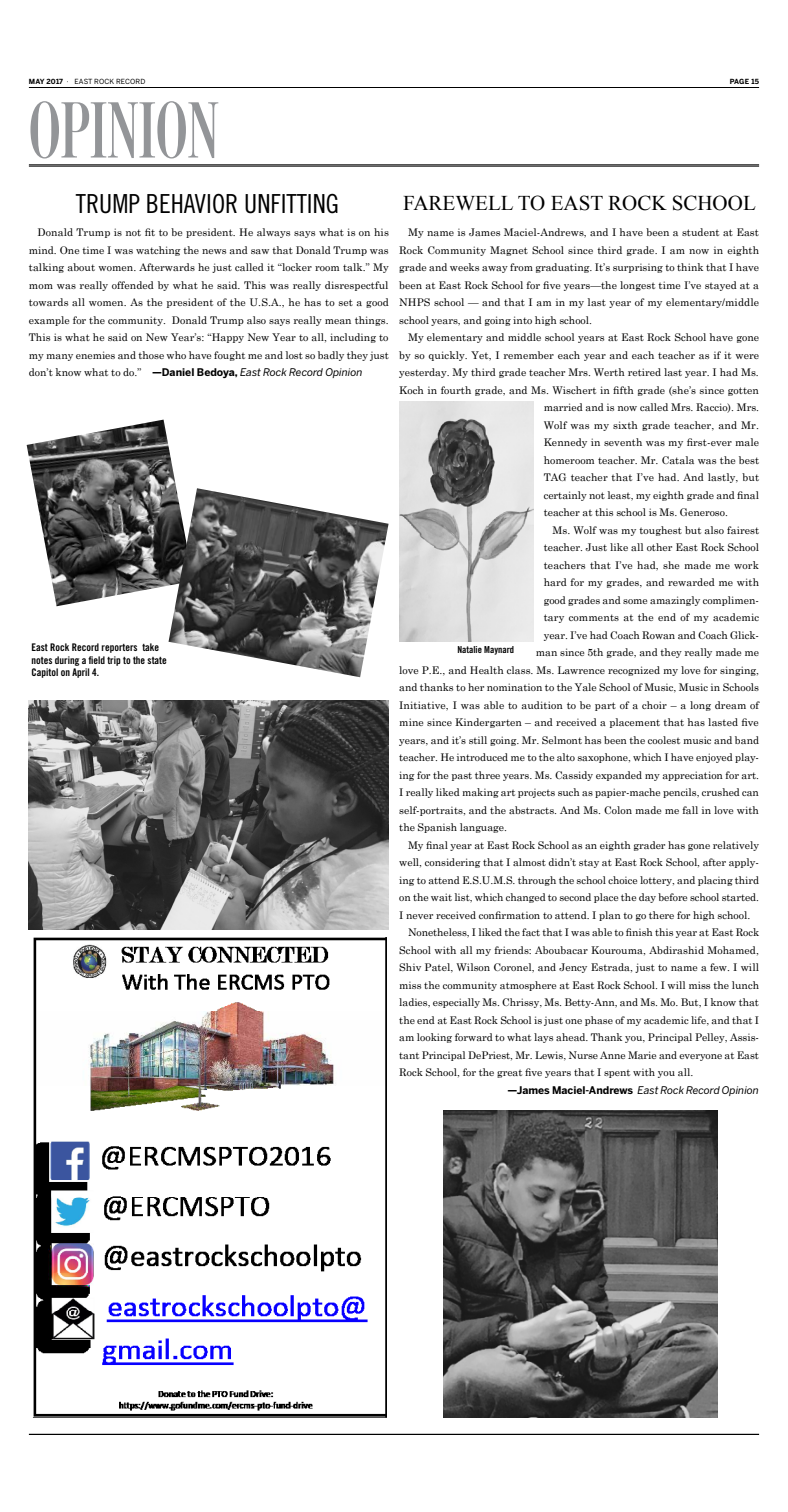
<style>
.page{position:relative;width:788px;height:1512px;background:#fff}
.page>*{position:absolute;margin:0;border:0;box-sizing:border-box;transform-origin:0 0}
.t1{font:78.75px "Moderno FB Comp";color:#939598}
.t2{font:26.25px "Trade Gothic Cond Eighteen";color:#000}
.t3{font:21px "Times New Roman";color:#000}
.t4{font:10.5px/17.5px "Century Schoolbook";color:#000;text-align:justify}
.t5{font:italic 10.5px "Benton Sans";color:#000}
.t6{font:10.5px/12.6px "Trade Gothic Bold Cond Twenty";color:#000}
.t7{font:9.62px "Trade Gothic Bold Cond Twenty";color:#000}
.t8{font:7px "Benton Sans";letter-spacing:.02em;color:#000}
.t9{font:700 7px "Benton Sans";letter-spacing:.01em;color:#000}
.s1{font-weight:700}
.s2{font-family:"Century Schoolbook";font-style:normal}
.s3{font-weight:700;font-style:normal}
</style>
<div class="page">
<hr style="left:29px;top:164px;width:730px;height:1px;background:#000">
<hr style="left:29px;top:166px;width:730px;height:1px;background:#000">
<hr style="left:29px;top:87px;width:730px;height:1px;background:#000">
<hr style="left:29px;top:1434px;width:730px;height:1px;background:#000">
<img style="left:399px;top:402px;width:134px;height:240px">
<img style="left:32px;top:937px;width:353px;height:481px">
<img style="left:27px;top:420px;width:150px;height:186px">
<img style="left:168px;top:488px;width:220px;height:189px">
<img style="left:29px;top:701px;width:359px;height:228px">
<img style="left:444px;top:1110px;width:273px;height:308px">
<hr style="left:385px;top:937px;width:2px;height:481px;background:#000">
<p class="t8" style="left:29px;top:78px;width:118px"><span class="s1">MAY 2017</span> · EAST ROCK RECORD</p>
<p class="t9" style="left:729px;top:78px;width:31px">PAGE 15</p>
<h1 class="t1" style="left:29px;top:87px;width:191px">OPINION</h1>
<h2 class="t2" style="left:76px;top:188px;width:264px">TRUMP BEHAVIOR UNFITTING</h2>
<h3 class="t3" style="left:403px;top:189px;width:354px">FAREWELL TO EAST ROCK SCHOOL</h3>
<p class="t4" style="left:29px;top:223px;width:361px;text-indent:9px">Donald Trump is not fit to be president. He always says what is on his mind. One time I was watching the news and saw that Donald Trump was talking about women. Afterwards he just called it “locker room talk.” My mom was really offended by what he said. This was really disrespectful towards all women. As the president of the U.S.A., he has to set a good example for the community. Donald Trump also says really mean things.<br>This is what he said on New Year’s: “Happy New Year to all, including to my many enemies and those who have fought me and lost so badly they just</p>
<p class="t5" style="left:29px;top:366px;width:335px"><span class="s2">don’t know what to do.”</span> <span class="s3">—Daniel Bedoya,</span> East Rock Record Opinion</p>
<p class="t4" style="left:399px;top:223px;width:361px;text-indent:9px">My name is James Maciel-Andrews, and I have been a student at East Rock Community Magnet School since third grade. I am now in eighth grade and weeks away from graduating. It’s surprising to think that I have been at East Rock School for five years—the longest time I’ve stayed at a NHPS school — and that I am in my last year of my elementary/middle school years, and going into high school.</p>
<p class="t4" style="left:408px;top:328px;width:352px">My elementary and middle school years at East Rock School have gone</p>
<p class="t4" style="left:399px;top:346px;width:361px">by so quickly. Yet, I remember each year and each teacher as if it were</p>
<p class="t4" style="left:399px;top:363px;width:361px">yesterday. My third grade teacher Mrs. Werth retired last year. I had Ms.</p>
<p class="t4" style="left:399px;top:381px;width:361px">Koch in fourth grade, and Ms. Wischert in fifth grade (she’s since gotten</p>
<p class="t4" style="left:543px;top:398px;width:217px">married and is now called Mrs. Raccio). Mrs.</p>
<p class="t4" style="left:543px;top:416px;width:217px">Wolf was my sixth grade teacher, and Mr.</p>
<p class="t4" style="left:543px;top:433px;width:217px">Kennedy in seventh was my first-ever male</p>
<p class="t4" style="left:543px;top:451px;width:217px">homeroom teacher. Mr. Catala was the best</p>
<p class="t4" style="left:543px;top:468px;width:217px">TAG teacher that I’ve had. And lastly, but</p>
<p class="t4" style="left:543px;top:486px;width:217px">certainly not least, my eighth grade and final</p>
<p class="t4" style="left:543px;top:503px;width:186px">teacher at this school is Ms. Generoso.</p>
<p class="t4" style="left:552px;top:521px;width:208px">Ms. Wolf was my toughest but also fairest</p>
<p class="t4" style="left:543px;top:538px;width:217px">teacher. Just like all other East Rock School</p>
<p class="t4" style="left:543px;top:556px;width:217px">teachers that I’ve had, she made me work</p>
<p class="t4" style="left:543px;top:573px;width:217px">hard for my grades, and rewarded me with</p>
<p class="t4" style="left:543px;top:591px;width:217px">good grades and some amazingly complimen-</p>
<p class="t4" style="left:543px;top:608px;width:217px">tary comments at the end of my academic</p>
<p class="t4" style="left:543px;top:626px;width:217px">year. I’ve had Coach Rowan and Coach Glick-</p>
<p class="t4" style="left:536px;top:643px;width:225px">man since 5th grade, and they really made me</p>
<p class="t4" style="left:399px;top:661px;width:361px">love P.E., and Health class. Ms. Lawrence recognized my love for singing,</p>
<p class="t4" style="left:399px;top:678px;width:361px">and thanks to her nomination to the Yale School of Music, Music in Schools</p>
<p class="t4" style="left:399px;top:696px;width:361px">Initiative, I was able to audition to be part of a choir – a long dream of</p>
<p class="t4" style="left:399px;top:713px;width:361px">mine since Kindergarten – and received a placement that has lasted five</p>
<p class="t4" style="left:399px;top:731px;width:361px">years, and it’s still going. Mr. Selmont has been the coolest music and band</p>
<p class="t4" style="left:399px;top:748px;width:361px">teacher. He introduced me to the alto saxophone, which I have enjoyed play-</p>
<p class="t4" style="left:399px;top:766px;width:361px">ing for the past three years. Ms. Cassidy expanded my appreciation for art.</p>
<p class="t4" style="left:399px;top:783px;width:361px">I really liked making art projects such as papier-mache pencils, crushed can</p>
<p class="t4" style="left:399px;top:801px;width:361px">self-portraits, and the abstracts. And Ms. Colon made me fall in love with</p>
<p class="t4" style="left:399px;top:818px;width:109px">the Spanish language.</p>
<p class="t4" style="left:408px;top:836px;width:352px">My final year at East Rock School as an eighth grader has gone relatively</p>
<p class="t4" style="left:399px;top:853px;width:361px">well, considering that I almost didn’t stay at East Rock School, after apply-</p>
<p class="t4" style="left:399px;top:871px;width:361px">ing to attend E.S.U.M.S. through the school choice lottery, and placing third</p>
<p class="t4" style="left:399px;top:888px;width:361px">on the wait list, which changed to second place the day before school started.</p>
<p class="t4" style="left:399px;top:906px;width:352px">I never received confirmation to attend. I plan to go there for high school.</p>
<p class="t4" style="left:408px;top:923px;width:352px">Nonetheless, I liked the fact that I was able to finish this year at East Rock</p>
<p class="t4" style="left:399px;top:941px;width:361px">School with all my friends: Aboubacar Kourouma, Abdirashid Mohamed,</p>
<p class="t4" style="left:399px;top:958px;width:361px">Shiv Patel, Wilson Coronel, and Jency Estrada, just to name a few. I will</p>
<p class="t4" style="left:399px;top:976px;width:361px">miss the community atmosphere at East Rock School. I will miss the lunch</p>
<p class="t4" style="left:399px;top:993px;width:361px">ladies, especially Ms. Chrissy, Ms. Betty-Ann, and Ms. Mo. But, I know that</p>
<p class="t4" style="left:399px;top:1011px;width:361px">the end at East Rock School is just one phase of my academic life, and that I</p>
<p class="t4" style="left:399px;top:1028px;width:361px">am looking forward to what lays ahead. Thank you, Principal Pelley, Assis-</p>
<p class="t4" style="left:399px;top:1046px;width:361px">tant Principal DePriest, Mr. Lewis, Nurse Anne Marie and everyone at East</p>
<p class="t4" style="left:399px;top:1063px;width:295px">Rock School, for the great five years that I spent with you all.</p>
<p class="t5" style="left:507px;top:1084px;width:253px"><span class="s3">—James Maciel-Andrews</span> East Rock Record Opinion</p>
<p class="t6" style="left:32px;top:641px;width:129px">East Rock Record reporters take</p>
<p class="t7" style="left:457px;top:644px;width:58px">Natalie Maynard</p>
<p class="t6" style="left:32px;top:654px;width:137px">notes during a field trip to the state<br>Capitol on April 4.</p>
</div>
